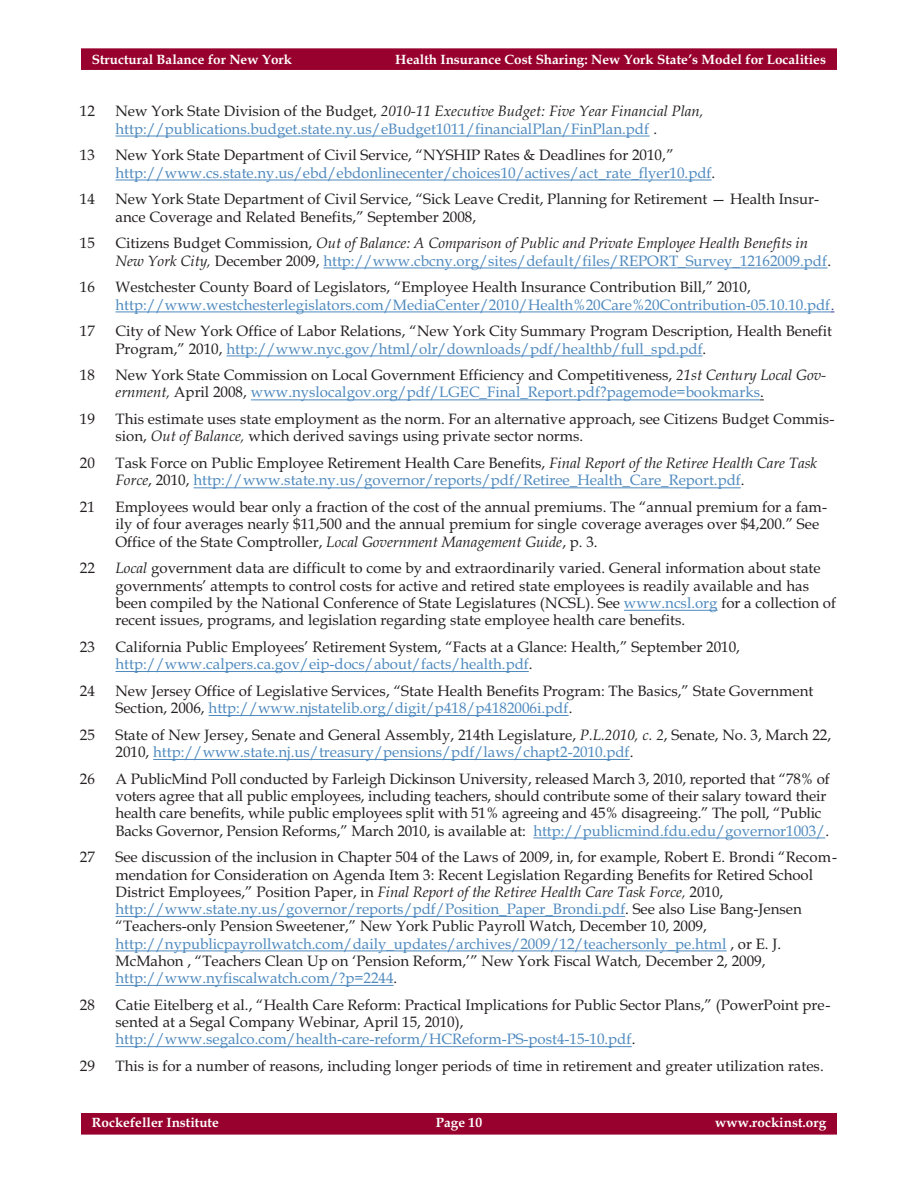
<style>
.page{position:relative;width:918px;height:1188px;background:#fff}
.page>*{position:absolute;margin:0;border:0;box-sizing:border-box;transform-origin:0 0}
.t1{font:15px/17.2px "Book Antiqua";color:#231f20}
.t2{font:15px/17.2px "Book Antiqua";color:#4e89be}
.t3{font:italic 15px/17.2px "Book Antiqua";color:#231f20}
.t4{font:700 13.5px "Book Antiqua";color:#fff}
.s1{color:#231f20}
.s2{font-style:italic;color:#231f20}
.s3{font-style:normal}
.s4{font-style:normal;color:#4e89be}
.s5{font-family:"Times New Roman";color:#2d3695}
.s6{color:#4e89be}
.s7{font-style:italic}
</style>
<div class="page">
<div style="left:81px;top:1113px;width:756px;height:22px;background:#98002e"></div>
<div style="left:81px;top:48px;width:756px;height:22px;background:#98002e"></div>
<hr style="left:116px;top:136px;width:534px;height:1px;background:#4e89be">
<hr style="left:116px;top:180px;width:596px;height:1px;background:#4e89be">
<hr style="left:323px;top:268px;width:505px;height:1px;background:#4e89be">
<hr style="left:116px;top:311px;width:715px;height:1px;background:#4e89be">
<hr style="left:227px;top:355px;width:476px;height:1px;background:#4e89be">
<hr style="left:251px;top:399px;width:509px;height:1px;background:#4e89be">
<hr style="left:194px;top:487px;width:547px;height:1px;background:#4e89be">
<hr style="left:624px;top:610px;width:94px;height:1px;background:#4e89be">
<hr style="left:116px;top:671px;width:413px;height:1px;background:#4e89be">
<hr style="left:209px;top:715px;width:360px;height:1px;background:#4e89be">
<hr style="left:153px;top:759px;width:477px;height:1px;background:#4e89be">
<hr style="left:533px;top:838px;width:292px;height:1px;background:#4e89be">
<hr style="left:116px;top:916px;width:509px;height:1px;background:#4e89be">
<hr style="left:116px;top:950px;width:611px;height:1px;background:#4e89be">
<hr style="left:116px;top:985px;width:278px;height:1px;background:#4e89be">
<hr style="left:116px;top:1046px;width:516px;height:1px;background:#4e89be">
<p class="t4" style="left:92px;top:54px;width:202px">Structural Balance for New York</p>
<p class="t4" style="left:395px;top:54px;width:432px">Health Insurance Cost Sharing: New York State’s Model for Localities</p>
<p class="t1" style="left:80px;top:104px;width:16px">12</p>
<p class="t2" style="left:116px;top:104px;width:590px"><span class="s1">New York State Division of the Budget,</span> <span class="s2">2010-11 Executive Budget: Five Year Financial Plan, </span>http://publications.budget.state.ny.us/eBudget1011/financialPlan/FinPlan.pdf <span class="s1">.</span></p>
<p class="t1" style="left:80px;top:148px;width:16px">13</p>
<p class="t2" style="left:116px;top:148px;width:601px"><span class="s1">New York State Department of Civil Service, “NYSHIP Rates &amp; Deadlines for 2010,” </span>http://www.cs.state.ny.us/ebd/ebdonlinecenter/choices10/actives/act_rate_flyer10.pdf<span class="s1">.</span></p>
<p class="t1" style="left:80px;top:192px;width:16px">14</p>
<p class="t1" style="left:116px;top:192px;width:705px">New York State Department of Civil Service, “Sick Leave Credit, Planning for Retirement — Health Insur&shy;ance Coverage and Related Benefits,” September 2008,</p>
<p class="t1" style="left:80px;top:236px;width:16px">15</p>
<p class="t3" style="left:116px;top:236px;width:717px"><span class="s3">Citizens Budget Commission,</span> Out of Balance: A Comparison of Public and Private Employee Health Benefits in<br>New York City, <span class="s3">December 2009,</span> <span class="s4">http://www.cbcny.org/sites/default/files/REPORT_Survey_12162009.pdf</span><span class="s3">.</span></p>
<p class="t1" style="left:80px;top:280px;width:16px">16</p>
<p class="t2" style="left:116px;top:280px;width:720px"><span class="s1">Westchester County Board of Legislators, “Employee Health Insurance Contribution Bill,” 2010, </span>http://www.westchesterlegislators.com/MediaCenter/2010/Health%20Care%20Contribution-05.10.10.pdf<span class="s5">.</span></p>
<p class="t1" style="left:80px;top:324px;width:16px">17</p>
<p class="t1" style="left:116px;top:324px;width:718px">City of New York Office of Labor Relations, “New York City Summary Program Description, Health Benefit<br>Program,” 2010, <span class="s6">http://www.nyc.gov/html/olr/downloads/pdf/healthb/full_spd.pdf</span>.</p>
<p class="t1" style="left:80px;top:368px;width:16px">18</p>
<p class="t1" style="left:116px;top:368px;width:712px">New York State Commission on Local Government Efficiency and Competitiveness, <span class="s7">21st Century Local Gov&shy;ernment,</span> April 2008, <span class="s6">www.nyslocalgov.org/pdf/LGEC_Final_Report.pdf?pagemode=bookmarks</span>.</p>
<p class="t1" style="left:80px;top:412px;width:16px">19</p>
<p class="t1" style="left:116px;top:412px;width:720px">This estimate uses state employment as the norm. For an alternative approach, see Citizens Budget Commis&shy;sion, <span class="s7">Out of Balance,</span> which derived savings using private sector norms.</p>
<p class="t1" style="left:80px;top:456px;width:16px">20</p>
<p class="t2" style="left:116px;top:456px;width:703px"><span class="s1">Task Force on Public Employee Retirement Health Care Benefits,</span> <span class="s2">Final Report of the Retiree Health Care Task<br>Force</span><span class="s1">, 2010,</span> http://www.state.ny.us/governor/reports/pdf/Retiree_Health_Care_Report.pdf<span class="s1">.</span></p>
<p class="t1" style="left:80px;top:500px;width:16px">21</p>
<p class="t1" style="left:116px;top:500px;width:713px">Employees would bear only a fraction of the cost of the annual premiums. The “annual premium for a fam&shy;ily of four averages nearly $11,500 and the annual premium for single coverage averages over $4,200.” See<br>Office of the State Comptroller, <span class="s7">Local Government Management Guide</span>, p. 3.</p>
<p class="t1" style="left:80px;top:561px;width:16px">22</p>
<p class="t1" style="left:116px;top:561px;width:722px"><span class="s7">Local</span> government data are difficult to come by and extraordinarily varied. General information about state governments’ attempts to control costs for active and retired state employees is readily available and has been compiled by the National Conference of State Legislatures (NCSL). See <span class="s6">www.ncsl.org</span> for a collection of recent issues, programs, and legislation regarding state employee health care benefits.</p>
<p class="t1" style="left:80px;top:640px;width:16px">23</p>
<p class="t1" style="left:116px;top:640px;width:626px">California Public Employees’ Retirement System, “Facts at a Glance: Health,” September 2010, <span class="s6">http://www.calpers.ca.gov/eip-docs/about/facts/health.pdf</span>.</p>
<p class="t1" style="left:80px;top:684px;width:16px">24</p>
<p class="t1" style="left:116px;top:684px;width:699px">New Jersey Office of Legislative Services, “State Health Benefits Program: The Basics,” State Government<br>Section, 2006, <span class="s6">http://www.njstatelib.org/digit/p418/p4182006i.pdf</span>.</p>
<p class="t1" style="left:80px;top:728px;width:17px">25</p>
<p class="t1" style="left:116px;top:728px;width:717px">State of New Jersey, Senate and General Assembly, 214th Legislature, <span class="s7">P.L.2010, c. 2</span>, Senate, No. 3, March 22,<br>2010, <span class="s6">http://www.state.nj.us/treasury/pensions/pdf/laws/chapt2-2010.pdf</span>.</p>
<p class="t1" style="left:80px;top:772px;width:16px">26</p>
<p class="t1" style="left:116px;top:772px;width:716px">A PublicMind Poll conducted by Farleigh Dickinson University, released March 3, 2010, reported that “78% of voters agree that all public employees, including teachers, should contribute some of their salary toward their health care benefits, while public employees split with 51% agreeing and 45% disagreeing.” The poll, “Public Backs Governor, Pension Reforms,” March 2010, is available at: <span class="s6">http://publicmind.fdu.edu/governor1003/</span>.</p>
<p class="t1" style="left:80px;top:850px;width:16px">27</p>
<p class="t1" style="left:116px;top:850px;width:723px">See discussion of the inclusion in Chapter 504 of the Laws of 2009, in, for example, Robert E. Brondi “Recom&shy;mendation for Consideration on Agenda Item 3: Recent Legislation Regarding Benefits for Retired School District Employees,” Position Paper, in <span class="s7">Final Report of the Retiree Health Care Task Force,</span> 2010, <span class="s6">http://www.state.ny.us/governor/reports/pdf/Position_Paper_Brondi.pdf</span>. See also Lise Bang-Jensen “Teachers-only Pension Sweetener,” New York Public Payroll Watch, December 10, 2009, <span class="s6">http://nypublicpayrollwatch.com/daily_updates/archives/2009/12/teachersonly_pe.html</span> , or E. J.<br>McMahon , “Teachers Clean Up on ‘Pension Reform,’” New York Fiscal Watch<span class="s7">,</span> December 2, 2009, <span class="s6">http://www.nyfiscalwatch.com/?p=2244</span>.</p>
<p class="t1" style="left:80px;top:998px;width:16px">28</p>
<p class="t1" style="left:116px;top:998px;width:717px">Catie Eitelberg et al., “Health Care Reform: Practical Implications for Public Sector Plans,” (PowerPoint pre&shy;sented at a Segal Company Webinar, April 15, 2010), <span class="s6">http://www.segalco.com/health-care-reform/HCReform-PS-post4-15-10.pdf</span>.</p>
<p class="t1" style="left:80px;top:1059px;width:16px">29</p>
<p class="t1" style="left:116px;top:1059px;width:710px">This is for a number of reasons, including longer periods of time in retirement and greater utilization rates.</p>
<p class="t4" style="left:92px;top:1118px;width:129px">Rockefeller Institute</p>
<p class="t4" style="left:436px;top:1118px;width:48px">Page 10</p>
<p class="t4" style="left:715px;top:1118px;width:113px">www.rockinst.org</p>
</div>
